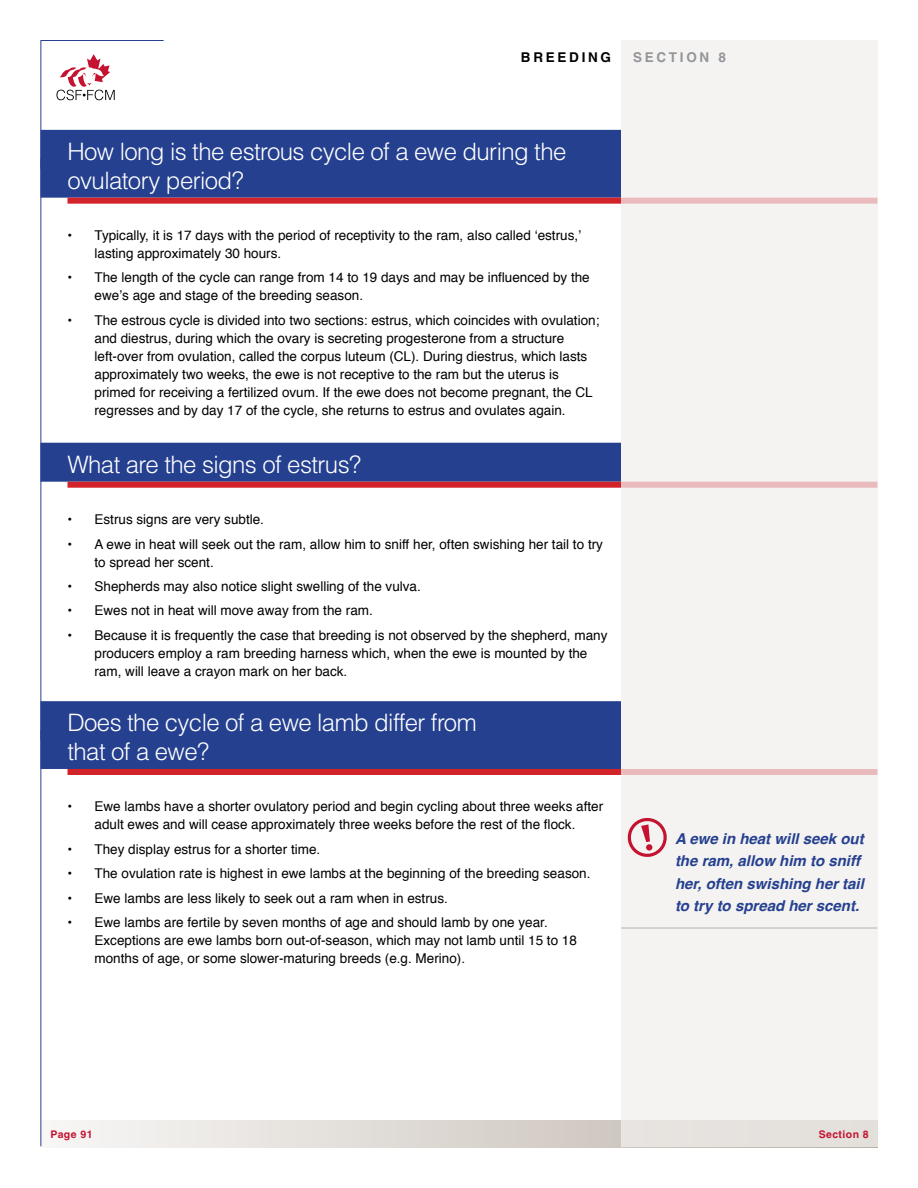
<style>
.page{position:relative;width:918px;height:1188px;background:#fff}
.page>*{position:absolute;margin:0;border:0;box-sizing:border-box;transform-origin:0 0}
.t1{font:300 24px/28.8px "Helvetica LT Std";letter-spacing:-.025em;color:#fff}
.t2{font:italic 700 15px/22.5px "Helvetica";color:#25408f}
.t3{font:13.5px/18px "Helvetica";color:#000}
.t4{font:700 13.5px "Helvetica";letter-spacing:.2em;color:#000}
.t5{font:700 13.5px "Helvetica";letter-spacing:.2em;color:#939598}
.t6{font:700 10.5px "Helvetica";letter-spacing:.04em;color:#c41230}
</style>
<div class="page">
<div style="left:40px;top:130px;width:581px;height:39px;background:#25408f"></div>
<div style="left:40px;top:159px;width:581px;height:39px;background:#25408f"></div>
<div style="left:68px;top:198px;width:810px;height:6px;background:#d2232a"></div>
<div style="left:40px;top:443px;width:581px;height:39px;background:#25408f"></div>
<div style="left:68px;top:482px;width:810px;height:6px;background:#d2232a"></div>
<div style="left:40px;top:701px;width:581px;height:39px;background:#25408f"></div>
<div style="left:40px;top:730px;width:581px;height:39px;background:#25408f"></div>
<div style="left:68px;top:769px;width:810px;height:6px;background:#d2232a"></div>
<svg style="left:164px;top:1120px;width:457px;height:27px;background:#dfdad5"></svg>
<div style="left:621px;top:40px;width:257px;height:1107px;background:#f1efed"></div>
<svg style="left:40px;top:40px;width:124px;height:1107px"></svg>
<hr style="left:621px;top:928px;width:257px;height:1px;background:#bbb1a6">
<svg style="left:628px;top:818px;width:39px;height:39px"></svg>
<p class="t4" style="left:521px;top:49px;width:92px">BREEDING</p>
<p class="t5" style="left:633px;top:49px;width:94px">SECTION 8</p>
<h1 class="t1" style="left:68px;top:137px;width:500px">How long is the estrous cycle of a ewe during the ovulatory period?</h1>
<p class="t3" style="left:94px;top:227px;width:488px;text-indent:-27px">• Typically, it is 17 days with the period of receptivity to the ram, also called ‘estrus,’ lasting approximately 30 hours.</p>
<p class="t3" style="left:94px;top:269px;width:497px;text-indent:-27px">• The length of the cycle can range from 14 to 19 days and may be influenced by the ewe’s age and stage of the breeding season.</p>
<p class="t3" style="left:94px;top:312px;width:506px;text-indent:-27px">• The estrous cycle is divided into two sections: estrus, which coincides with ovulation; and diestrus, during which the ovary is secreting progesterone from a structure left-over from ovulation, called the corpus luteum (CL). During diestrus, which lasts approximately two weeks, the ewe is not receptive to the ram but the uterus is primed for receiving a fertilized ovum. If the ewe does not become pregnant, the CL regresses and by day 17 of the cycle, she returns to estrus and ovulates again.</p>
<h1 class="t1" style="left:68px;top:450px;width:295px">What are the signs of estrus?</h1>
<p class="t3" style="left:68px;top:511px;width:198px">• Estrus signs are very subtle.</p>
<p class="t3" style="left:94px;top:535px;width:510px;text-indent:-27px">• A ewe in heat will seek out the ram, allow him to sniff her, often swishing her tail to try to spread her scent.</p>
<p class="t3" style="left:68px;top:578px;width:355px">• Shepherds may also notice slight swelling of the vulva.</p>
<p class="t3" style="left:68px;top:602px;width:307px">• Ewes not in heat will move away from the ram.</p>
<p class="t3" style="left:94px;top:627px;width:514px;text-indent:-27px">• Because it is frequently the case that breeding is not observed by the shepherd, many producers employ a ram breeding harness which, when the ewe is mounted by the ram, will leave a crayon mark on her back.</p>
<h1 class="t1" style="left:68px;top:708px;width:411px">Does the cycle of a ewe lamb differ from that of a ewe?</h1>
<p class="t3" style="left:68px;top:798px;width:537px;text-align:center">• Ewe lambs have a shorter ovulatory period and begin cycling about three weeks after adult ewes and will cease approximately three weeks before the rest of the flock.</p>
<p class="t3" style="left:68px;top:840px;width:254px">• They display estrus for a shorter time.</p>
<p class="t3" style="left:68px;top:865px;width:525px">• The ovulation rate is highest in ewe lambs at the beginning of the breeding season.</p>
<p class="t3" style="left:68px;top:889px;width:382px">• Ewe lambs are less likely to seek out a ram when in estrus.</p>
<p class="t3" style="left:94px;top:914px;width:484px;text-indent:-27px">• Ewe lambs are fertile by seven months of age and should lamb by one year.<br>Exceptions are ewe lambs born out-of-season, which may not lamb until 15 to 18 months of age, or some slower-maturing breeds (e.g. Merino).</p>
<p class="t6" style="left:51px;top:1128px;width:43px">Page 91</p>
<p class="t2" style="left:675px;top:827px;width:191px">A ewe in heat will seek out the ram, allow him to sniff her, often swishing her tail to try to spread her scent.</p>
<p class="t6" style="left:819px;top:1128px;width:52px">Section 8</p>
</div>
